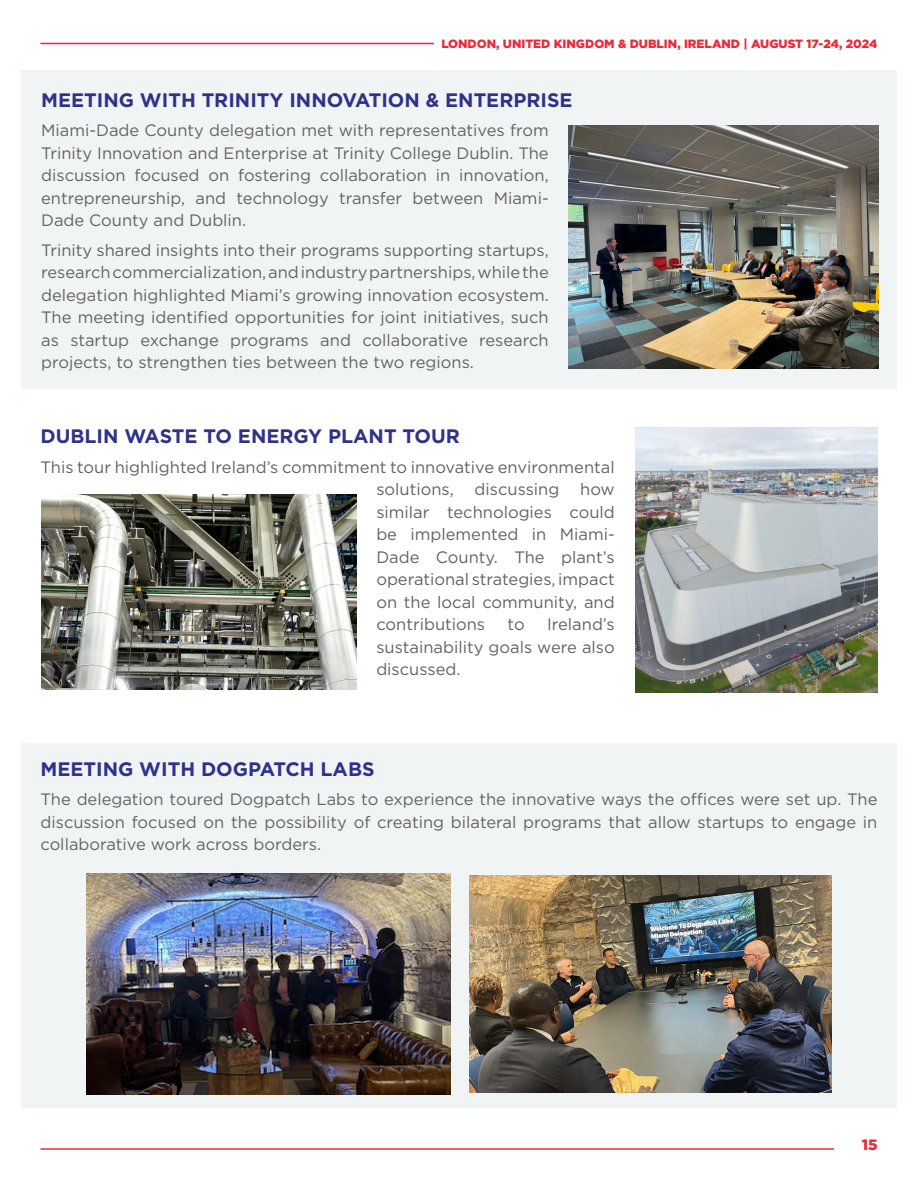
<style>
.page{position:relative;width:918px;height:1188px;background:#fff}
.page>*{position:absolute;margin:0;border:0;box-sizing:border-box;transform-origin:0 0}
.Body{font:700 19.5px "Gotham";color:#2f3289}
.Body-2{font:16.5px/22.5px "Gotham";color:#636366;text-align:justify}
.t1{font:900 15px "Gotham";color:#ed2839}
.t2{font:900 12px "Gotham";color:#ed2839}
</style>
<div class="page">
<hr style="left:40px;top:1148px;width:794px;height:2px;background:#ed2839">
<hr style="left:40px;top:43px;width:815px;height:1px;background:#ed2839">
<div style="left:434px;top:38px;width:444px;height:12px;background:#fff"></div>
<div style="left:21px;top:743px;width:876px;height:365px;background:#f1f4f5"></div>
<div style="left:21px;top:70px;width:876px;height:319px;background:#f1f4f5"></div>
<img style="left:569px;top:126px;width:309px;height:242px">
<img style="left:87px;top:874px;width:363px;height:220px">
<img style="left:469px;top:876px;width:362px;height:216px">
<img style="left:635px;top:428px;width:243px;height:265px">
<img style="left:41px;top:494px;width:315px;height:195px">
<p class="t2" style="left:441px;top:35px;width:438px">LONDON, UNITED KINGDOM &amp; DUBLIN, IRELAND | AUGUST 17-24, 2024</p>
<p class="Body" style="left:41px;top:87px;width:533px">MEETING WITH TRINITY INNOVATION &amp; ENTERPRISE</p>
<p class="Body-2" style="left:41px;top:119px;width:509px">Miami-Dade County delegation met with representatives from Trinity Innovation and Enterprise at Trinity College Dublin. The discussion focused on fostering collaboration in innovation, entrepreneurship, and technology transfer between Miami-Dade County and Dublin.</p>
<p class="Body-2" style="left:41px;top:238px;width:509px">Trinity shared insights into their programs supporting startups, research commercialization, and industry partnerships, while the delegation highlighted Miami’s growing innovation ecosystem.<br>The meeting identified opportunities for joint initiatives, such as startup exchange programs and collaborative research projects, to strengthen ties between the two regions.</p>
<p class="Body" style="left:40px;top:424px;width:421px">DUBLIN WASTE TO ENERGY PLANT TOUR</p>
<p class="Body-2" style="left:376px;top:455px;width:240px;text-indent:-336px">This tour highlighted Ireland’s commitment to innovative environmental solutions,</p>
<p class="Body-2" style="left:376px;top:478px;width:240px;text-indent:204px">how similar technologies could be implemented in Miami-Dade County. The plant’s operational strategies, impact on the local community, and contributions</p>
<p class="Body-2" style="left:475px;top:478px;width:86px">discussing</p>
<p class="Body-2" style="left:376px;top:613px;width:240px;text-indent:171px">Ireland’s sustainability goals were also discussed.</p>
<p class="Body-2" style="left:508px;top:613px;width:19px">to</p>
<p class="Body" style="left:40px;top:756px;width:336px">MEETING WITH DOGPATCH LABS</p>
<p class="Body-2" style="left:40px;top:788px;width:839px">The delegation toured Dogpatch Labs to experience the innovative ways the offices were set up. The discussion focused on the possibility of creating bilateral programs that allow startups to engage in collaborative work across borders.</p>
<p class="t1" style="left:862px;top:1134px;width:17px">15</p>
</div>
